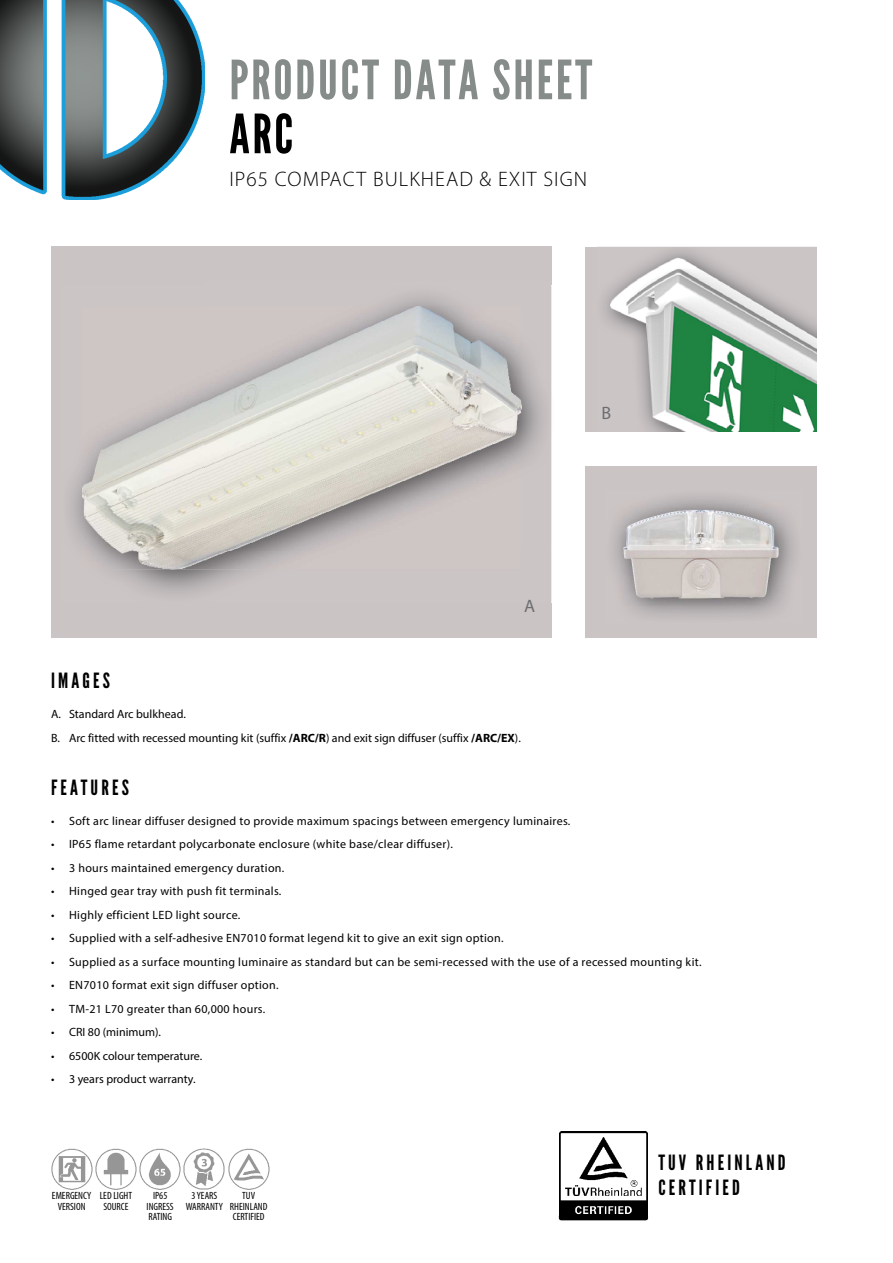
<style>
.page{position:relative;width:893px;height:1263px;background:#fff}
.page>*{position:absolute;margin:0;border:0;box-sizing:border-box;transform-origin:0 0}
.t1{font:54px/54px "Warsaw Gothic";letter-spacing:.05em;color:#868c89}
.t2{font:21px/25.2px "Warsaw Gothic";letter-spacing:.15em;color:#000}
.t3{font:300 21px "Myriad Pro";letter-spacing:.05em;color:#000}
.t4{font:18px "Myriad Pro";color:#6d6e71}
.t5{font:12px "Myriad Pro";letter-spacing:.025em;color:#000}
.t6{font:12px/23.5px "Myriad Pro";color:#000}
.t7{font:condensed 10.5px/10.5px "Myriad Pro";color:#000;text-align:center}
.s1{color:#858b88}
.s2{color:#000}
.s3{font-weight:700}
</style>
<div class="page">
<img style="left:0;top:0;width:205px;height:200px">
<div style="left:51px;top:247px;width:500px;height:391px;background:#cbc4c5"></div>
<img style="left:71px;top:286px;width:481px;height:317px">
<img style="left:82px;top:306px;width:439px;height:263px">
<img style="left:204px;top:306px;width:317px;height:245px">
<div style="left:585px;top:466px;width:232px;height:172px;background:#cbc4c5"></div>
<div style="left:586px;top:247px;width:230px;height:185px;background:#cbc4c5"></div>
<img style="left:610px;top:258px;width:206px;height:174px">
<img style="left:621px;top:502px;width:159px;height:103px">
<img style="left:228px;top:1148px;width:41px;height:42px">
<img style="left:183px;top:1148px;width:42px;height:42px">
<img style="left:139px;top:1148px;width:42px;height:42px">
<img style="left:95px;top:1148px;width:42px;height:42px">
<img style="left:51px;top:1148px;width:42px;height:42px">
<img style="left:558px;top:1132px;width:91px;height:89px">
<h1 class="t1" style="left:229px;top:54px;width:364px"><span class="s1">PRO</span>DUCT DATA SHEET<br><span class="s2">ARC</span></h1>
<h2 class="t3" style="left:229px;top:167px;width:359px">IP65 COMPACT BULKHEAD &amp; EXIT SIGN</h2>
<h3 class="t4" style="left:601px;top:406px;width:11px">B</h3>
<h3 class="t4" style="left:524px;top:599px;width:13px">A</h3>
<h2 class="t2" style="left:51px;top:668px;width:60px">IMAGES</h2>
<p class="t6" style="left:51px;top:703px;width:471px">A. Standard Arc bulkhead.<br>B. Arc fitted with recessed mounting kit (suffix <span class="s3">/ARC/R</span>) and exit sign diffuser (suffix <span class="s3">/ARC/EX</span>).</p>
<h2 class="t2" style="left:51px;top:775px;width:79px">FEATURES</h2>
<p class="t5" style="left:51px;top:816px;width:521px">• Soft arc linear diffuser designed to provide maximum spacings between emergency luminaires.</p>
<p class="t5" style="left:51px;top:840px;width:403px">• IP65 flame retardant polycarbonate enclosure (white base/clear diffuser).</p>
<p class="t5" style="left:51px;top:863px;width:235px">• 3 hours maintained emergency duration.</p>
<p class="t5" style="left:51px;top:887px;width:232px">• Hinged gear tray with push fit terminals.</p>
<p class="t5" style="left:51px;top:910px;width:191px">• Highly efficient LED light source.</p>
<p class="t5" style="left:51px;top:934px;width:454px">• Supplied with a self-adhesive EN7010 format legend kit to give an exit sign option.</p>
<p class="t5" style="left:51px;top:957px;width:652px">• Supplied as a surface mounting luminaire as standard but can be semi-recessed with the use of a recessed mounting kit.</p>
<p class="t5" style="left:51px;top:981px;width:229px">• EN7010 format exit sign diffuser option.</p>
<p class="t5" style="left:51px;top:1004px;width:216px">• TM-21 L70 greater than 60,000 hours.</p>
<p class="t6" style="left:51px;top:1022px;width:111px">• CRI 80 (minimum).</p>
<p class="t6" style="left:51px;top:1045px;width:153px">• 6500K colour temperature.</p>
<p class="t6" style="left:51px;top:1069px;width:146px">• 3 years product warranty.</p>
<p class="t7" style="left:52px;top:1190px;width:41px">EMERGENCY<br>VERSION</p>
<p class="t7" style="left:100px;top:1190px;width:34px">LED LIGHT<br>SOURCE</p>
<p class="t7" style="left:147px;top:1190px;width:29px">IP65<br>INGRESS<br>RATING</p>
<p class="t7" style="left:186px;top:1190px;width:39px">3 YEARS<br>WARRANTY</p>
<p class="t7" style="left:230px;top:1190px;width:39px">TUV<br>RHEINLAND<br>CERTIFIED</p>
<h2 class="t2" style="left:658px;top:1150px;width:129px">TUV RHEINLAND<br>CERTIFIED</h2>
</div>
